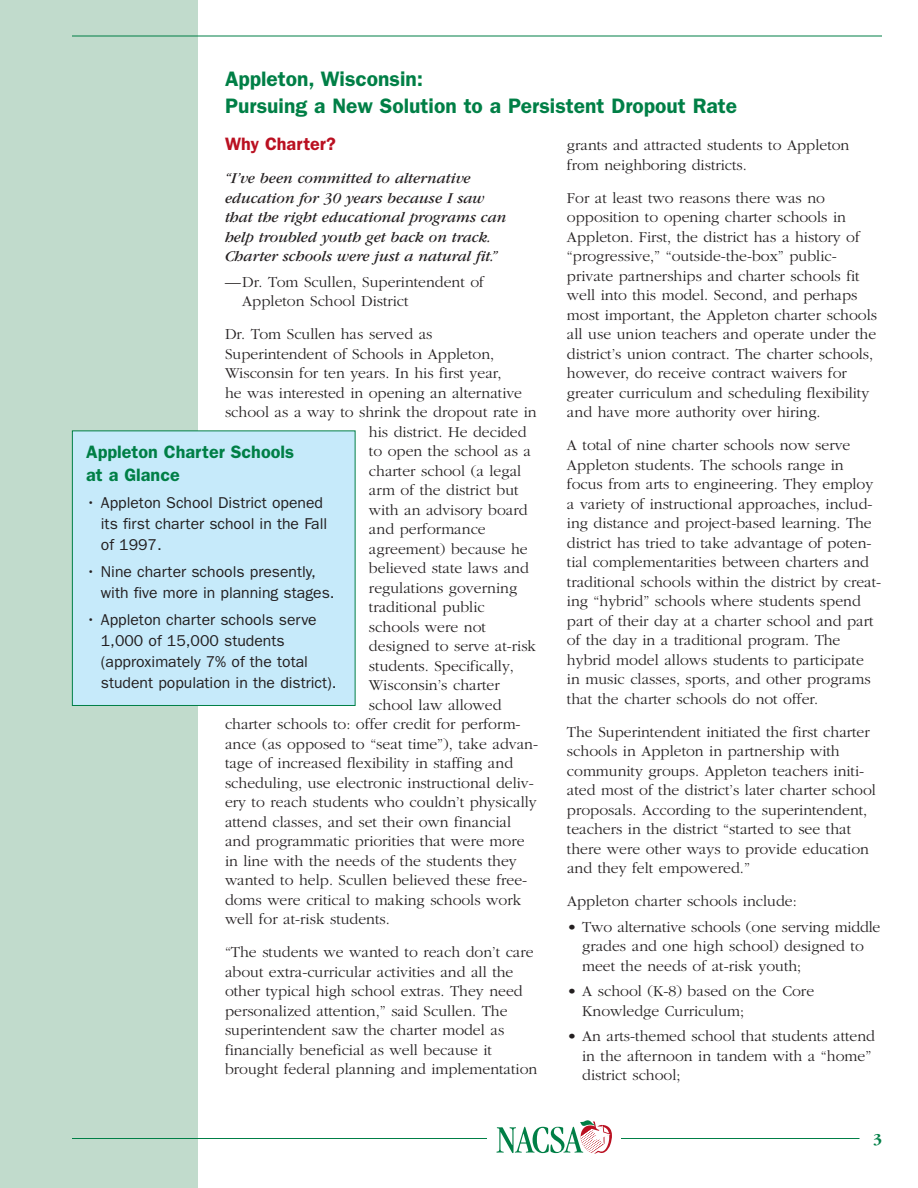
<style>
.page{position:relative;width:918px;height:1188px;background:#fff}
.page>*{position:absolute;margin:0;border:0;box-sizing:border-box;transform-origin:0 0}
.t1{font:600 21px/27px "Franklin Gothic";color:#007f46}
.t2{font:600 18px/22.5px "Franklin Gothic";color:#007f46}
.t3{font:600 18px "Franklin Gothic";color:#ba1021}
.t4{font:300 15.75px/19.5px "Garamond";color:#231f20}
.t5{font:15.75px/21px "Franklin Gothic";color:#231f20}
.t6{font:italic 15.75px/19.5px "Garamond";color:#231f20}
.t7{font:700 15.75px "Garamond";color:#007f46}
</style>
<div class="page">
<div style="left:0;top:0;width:198px;height:1188px;background:#c1dbcc"></div>
<hr style="left:72px;top:36px;width:810px;height:1px;background:#007f46">
<hr style="left:72px;top:1138px;width:788px;height:1px;background:#007f46">
<div style="left:488px;top:1116px;width:133px;height:40px;background:#fff"></div>
<svg style="left:496px;top:1120px;width:116px;height:34px"></svg>
<div style="left:72px;top:431px;width:283px;height:274px;background:#c6eafa"></div>
<div style="left:72px;top:430px;width:284px;height:276px;border:1px solid #007f46"></div>
<h1 class="t1" style="left:225px;top:67px;width:514px">Appleton, Wisconsin:<br>Pursuing a New Solution to a Persistent Dropout Rate</h1>
<p class="t3" style="left:225px;top:138px;width:112px">Why Charter?</p>
<p class="t6" style="left:225px;top:170px;width:283px">“I’ve been committed to alternative education for 30 years because I saw that the right educational programs can help troubled youth get back on track.<br>Charter schools were just a natural fit.”</p>
<p class="t4" style="left:242px;top:272px;width:243px;text-indent:-17px">—Dr. Tom Scullen, Superintendent of<br>Appleton School District</p>
<p class="t4" style="left:225px;top:324px;width:209px">Dr. Tom Scullen has served as</p>
<p class="t4" style="left:225px;top:344px;width:271px">Superintendent of Schools in Appleton,</p>
<p class="t4" style="left:225px;top:363px;width:278px">Wisconsin for ten years. In his first year,</p>
<p class="t4" style="left:225px;top:383px;width:299px">he was interested in opening an alternative</p>
<p class="t4" style="left:225px;top:402px;width:313px">school as a way to shrink the dropout rate in</p>
<p class="t4" style="left:369px;top:422px;width:159px">his district. He decided</p>
<p class="t4" style="left:369px;top:441px;width:164px">to open the school as a</p>
<p class="t4" style="left:369px;top:461px;width:154px">charter school (a legal</p>
<p class="t4" style="left:369px;top:480px;width:151px">arm of the district but</p>
<p class="t4" style="left:369px;top:500px;width:160px">with an advisory board</p>
<p class="t4" style="left:369px;top:519px;width:118px">and performance</p>
<p class="t4" style="left:369px;top:539px;width:160px">agreement) because he</p>
<p class="t4" style="left:369px;top:558px;width:161px">believed state laws and</p>
<p class="t4" style="left:369px;top:578px;width:150px">regulations governing</p>
<p class="t4" style="left:369px;top:597px;width:117px">traditional public</p>
<p class="t4" style="left:369px;top:617px;width:118px">schools were not</p>
<p class="t4" style="left:369px;top:636px;width:169px">designed to serve at-risk</p>
<p class="t4" style="left:369px;top:656px;width:147px">students. Specifically,</p>
<p class="t4" style="left:369px;top:675px;width:132px">Wisconsin’s charter</p>
<p class="t4" style="left:369px;top:695px;width:134px">school law allowed</p>
<p class="t4" style="left:225px;top:714px;width:297px">charter schools to: offer credit for perform-</p>
<p class="t4" style="left:225px;top:734px;width:315px">ance (as opposed to “seat time”), take advan-</p>
<p class="t4" style="left:225px;top:753px;width:290px">tage of increased flexibility in staffing and</p>
<p class="t4" style="left:225px;top:773px;width:310px">scheduling, use electronic instructional deliv-</p>
<p class="t4" style="left:225px;top:792px;width:313px">ery to reach students who couldn’t physically</p>
<p class="t4" style="left:225px;top:812px;width:288px">attend classes, and set their own financial</p>
<p class="t4" style="left:225px;top:831px;width:301px">and programmatic priorities that were more</p>
<p class="t4" style="left:225px;top:851px;width:293px">in line with the needs of the students they</p>
<p class="t4" style="left:225px;top:870px;width:304px">wanted to help. Scullen believed these free-</p>
<p class="t4" style="left:225px;top:890px;width:298px">doms were critical to making schools work</p>
<p class="t4" style="left:225px;top:909px;width:166px">well for at-risk students.</p>
<p class="t4" style="left:225px;top:942px;width:314px">“The students we wanted to reach don’t care about extra-curricular activities and all the other typical high school extras. They need personalized attention,” said Scullen. The superintendent saw the charter model as financially beneficial as well because it brought federal planning and implementation</p>
<p class="t2" style="left:86px;top:442px;width:209px">Appleton Charter Schools at a Glance</p>
<p class="t5" style="left:101px;top:493px;width:228px;text-indent:-15px">• Appleton School District opened its first charter school in the Fall of 1997.</p>
<p class="t5" style="left:101px;top:562px;width:235px;text-indent:-15px">• Nine charter schools presently, with five more in planning stages.</p>
<p class="t5" style="left:101px;top:610px;width:237px;text-indent:-15px">• Appleton charter schools serve<br>1,000 of 15,000 students (approximately 7% of the total student population in the district).</p>
<p class="t4" style="left:567px;top:135px;width:284px">grants and attracted students to Appleton from neighboring districts.</p>
<p class="t4" style="left:567px;top:188px;width:312px">For at least two reasons there was no opposition to opening charter schools in Appleton. First, the district has a history of “progressive,” “outside-the-box” public&shy;private partnerships and charter schools fit well into this model. Second, and perhaps most important, the Appleton charter schools all use union teachers and operate under the district’s union contract. The charter schools, however, do receive contract waivers for greater curriculum and scheduling flexibility and have more authority over hiring.</p>
<p class="t4" style="left:567px;top:435px;width:316px">A total of nine charter schools now serve Appleton students. The schools range in focus from arts to engineering. They employ a variety of instructional approaches, includ&shy;ing distance and project-based learning. The district has tried to take advantage of poten&shy;tial complementarities between charters and traditional schools within the district by creat&shy;ing “hybrid” schools where students spend part of their day at a charter school and part of the day in a traditional program. The hybrid model allows students to participate<br>in music classes, sports, and other programs that the charter schools do not offer.</p>
<p class="t4" style="left:567px;top:722px;width:311px">The Superintendent initiated the first charter schools in Appleton in partnership with community groups. Appleton teachers initi&shy;ated most of the district’s later charter school proposals. According to the superintendent, teachers in the district “started to see that there were other ways to provide education and they felt empowered.”</p>
<p class="t4" style="left:567px;top:891px;width:231px">Appleton charter schools include:</p>
<p class="t4" style="left:582px;top:917px;width:300px;text-indent:-15px">• Two alternative schools (one serving middle grades and one high school) designed to meet the needs of at-risk youth;</p>
<p class="t4" style="left:582px;top:981px;width:234px;text-indent:-15px">• A school (K-8) based on the Core<br>Knowledge Curriculum;</p>
<p class="t4" style="left:582px;top:1026px;width:294px;text-indent:-15px">• An arts-themed school that students attend in the afternoon in tandem with a “home” district school;</p>
<p class="t7" style="left:873px;top:1129px;width:10px">3</p>
</div>
